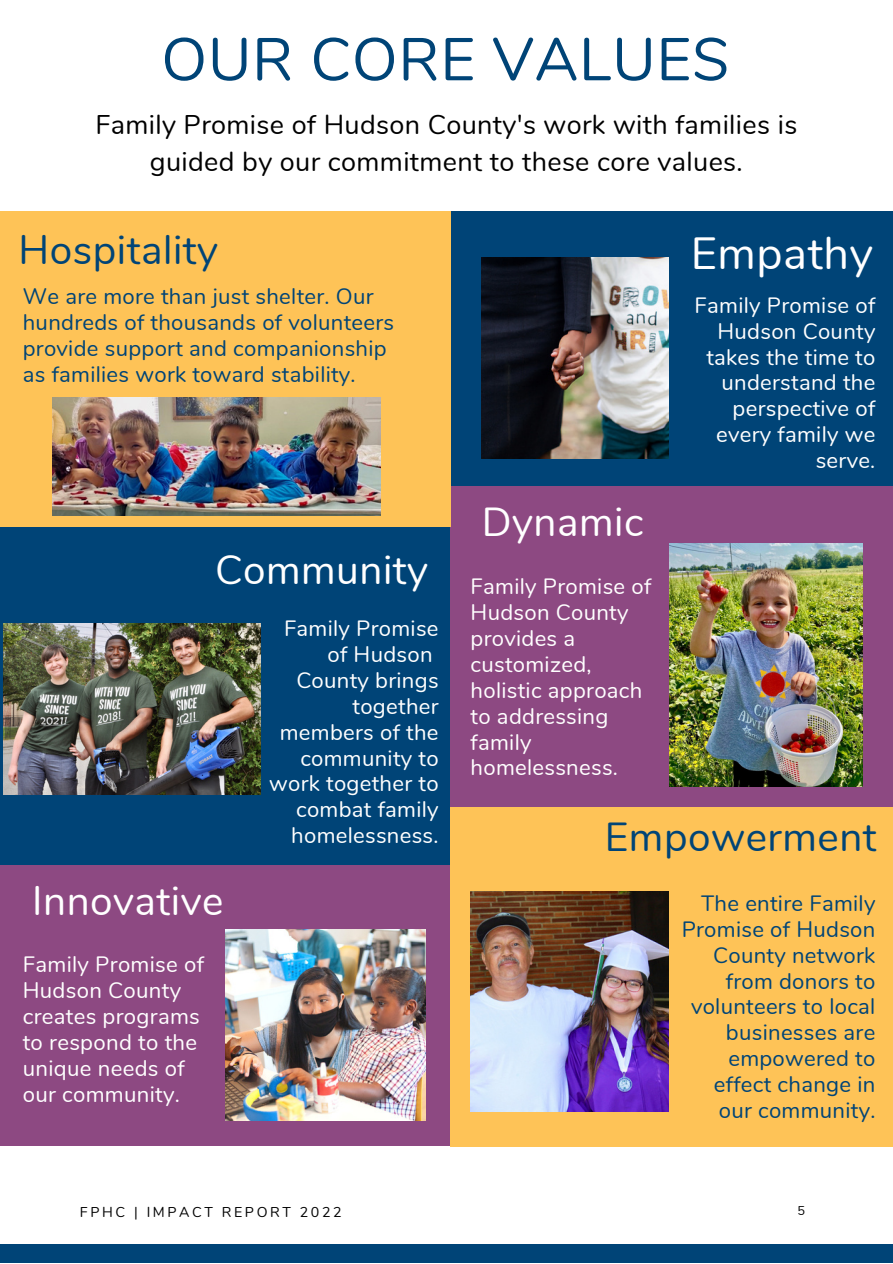
<style>
.page{position:relative;width:893px;height:1264px;background:#fff}
.page>*{position:absolute;margin:0;border:0;box-sizing:border-box;transform-origin:0 0}
.t1{font:60px "Nunito";letter-spacing:.015em;color:#047}
.t2{font:45px "Nunito";letter-spacing:.015em;color:#fff}
.t3{font:40.5px "Nunito";letter-spacing:.015em;color:#fff}
.t4{font:40.5px "Nunito";letter-spacing:.015em;color:#047}
.t5{font:27px/37px "Nunito";letter-spacing:.015em;color:#000;text-align:center}
.t6{font:22.2px/25.8px "Nunito";letter-spacing:.015em;color:#fff}
.t7{font:22.05px/25.8px "Nunito";letter-spacing:.015em;color:#fff;text-align:right}
.t8{font:22.05px/25.8px "Nunito";letter-spacing:.015em;color:#047}
.t9{font:14.25px "Nunito";letter-spacing:.18em;color:#000}
.t10{font:12.75px "Nunito";color:#000}
</style>
<div class="page">
<div style="left:0;top:1243px;width:892px;height:19px;background:#047"></div>
<div style="left:450px;top:211px;width:442px;height:275px;background:#047"></div>
<div style="left:0;top:527px;width:450px;height:338px;background:#047"></div>
<div style="left:450px;top:485px;width:442px;height:321px;background:#8d4982"></div>
<div style="left:0;top:865px;width:450px;height:280px;background:#8d4982"></div>
<div style="left:0;top:211px;width:450px;height:315px;background:#fec357"></div>
<div style="left:450px;top:806px;width:442px;height:340px;background:#fec357"></div>
<img style="left:225px;top:929px;width:200px;height:191px">
<img style="left:482px;top:258px;width:186px;height:201px">
<img style="left:470px;top:891px;width:198px;height:220px">
<img style="left:669px;top:543px;width:193px;height:243px">
<img style="left:4px;top:623px;width:256px;height:171px">
<img style="left:52px;top:397px;width:329px;height:118px">
<h1 class="t1" style="left:161px;top:20px;width:569px">OUR CORE VALUES</h1>
<p class="t5" style="left:95px;top:106px;width:703px">Family Promise of Hudson County's work with families is guided by our commitment to these core values.</p>
<h3 class="t4" style="left:19px;top:223px;width:201px">Hospitality</h3>
<p class="t8" style="left:23px;top:284px;width:373px">We are more than just shelter. Our hundreds of thousands of volunteers provide support and companionship as families work toward stability.</p>
<h3 class="t3" style="left:215px;top:543px;width:214px">Community</h3>
<h3 class="t3" style="left:32px;top:873px;width:193px">Innovative</h3>
<p class="t6" style="left:23px;top:952px;width:183px">Family Promise of<br>Hudson County creates programs to respond to the unique needs of our community.</p>
<p class="t7" style="left:269px;top:616px;width:171px">Family Promise of Hudson<br>County brings together members of the community to work together to combat family homelessness.</p>
<h2 class="t2" style="left:690px;top:223px;width:183px">Empathy</h2>
<h3 class="t3" style="left:482px;top:495px;width:163px">Dynamic</h3>
<p class="t7" style="left:470px;top:574px;width:182px;text-align:left">Family Promise of<br>Hudson County provides a customized, holistic approach to addressing family homelessness.</p>
<p class="t7" style="left:694px;top:293px;width:182px">Family Promise of<br>Hudson County takes the time to understand the perspective of every family we serve.</p>
<h3 class="t4" style="left:605px;top:810px;width:273px">Empowerment</h3>
<p class="t8" style="left:681px;top:890px;width:195px;text-align:right">The entire Family<br>Promise of Hudson<br>County network from donors to volunteers to local businesses are empowered to effect change in our community.</p>
<p class="t9" style="left:80px;top:1202px;width:263px">FPHC | IMPACT REPORT 2022</p>
<p class="t10" style="left:797px;top:1201px;width:9px">5</p>
</div>
